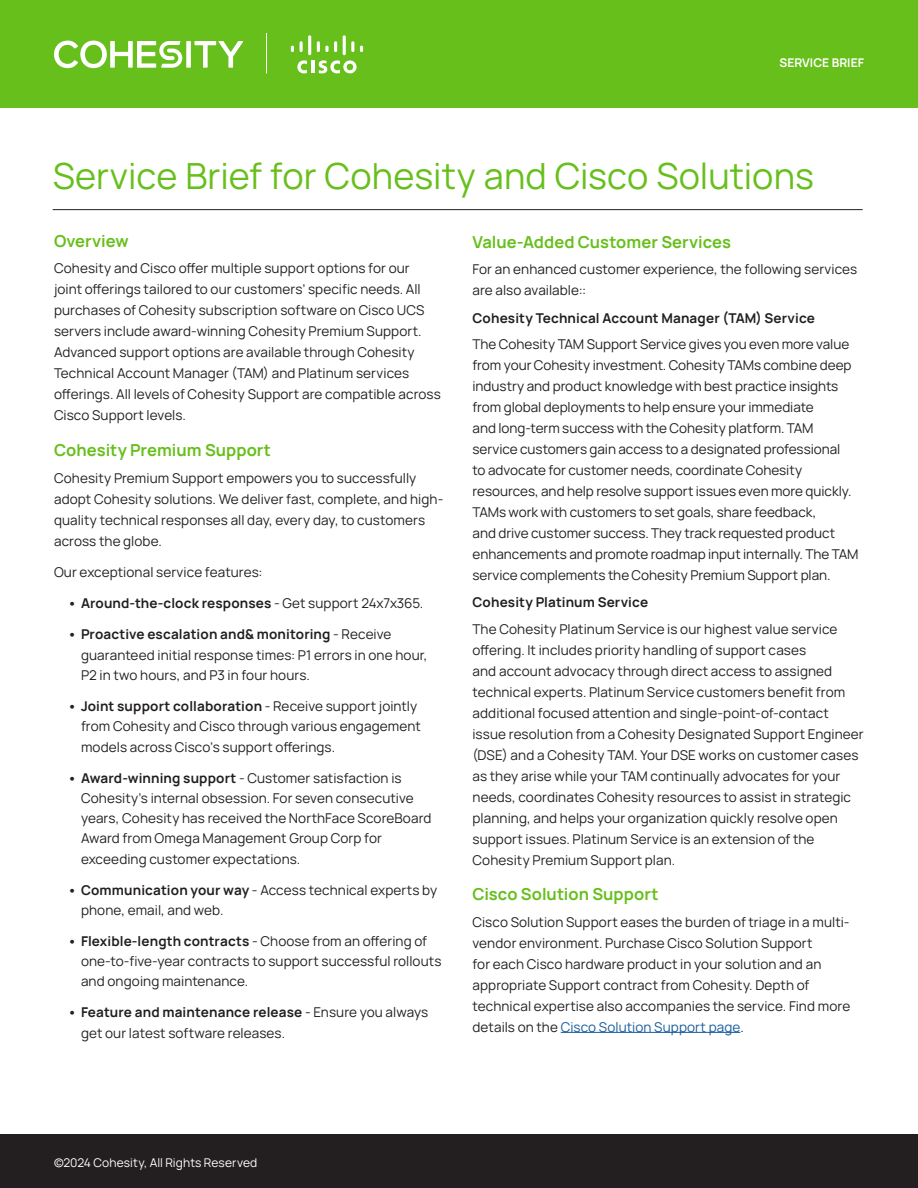
<style>
.page{position:relative;width:918px;height:1188px;background:#fff}
.page>*{position:absolute;margin:0;border:0;box-sizing:border-box;transform-origin:0 0}
.t1{font:36px "Manrope";color:#67bf1b}
.t2{font:700 16.5px "Manrope";color:#67bf1b}
.Body_Copy_-_Paragraph{font:13.5px/21px "Manrope";letter-spacing:.005em;color:#231f20}
.t3{font:700 13.5px "Manrope";letter-spacing:.01em;color:#231f20}
.t4{font:12px "Manrope";letter-spacing:.01em;color:#fff}
.t5{font:700 12px "Manrope";color:#fff}
.s1{font-weight:400}
.s2{font-weight:700}
.s3{color:#175d9e}
</style>
<div class="page">
<div style="left:0;top:0;width:918px;height:108px;background:#67bf1b"></div>
<div style="left:0;top:1134px;width:918px;height:54px;background:#231f20"></div>
<div style="left:186px;top:41px;width:5px;height:27px;background:#fff"></div>
<svg style="left:194px;top:41px;width:49px;height:27px"></svg>
<svg style="left:54px;top:41px;width:128px;height:27px"></svg>
<hr style="left:53px;top:209px;width:810px;height:1px;background:#231f20">
<hr style="left:561px;top:1032px;width:179px;height:1px;background:#175d9e">
<hr style="left:266px;top:33px;width:1px;height:41px;background:#fff">
<svg style="left:291px;top:35px;width:72px;height:39px"></svg>
<p class="t5" style="left:779px;top:54px;width:86px">SERVICE BRIEF</p>
<p class="t1" style="left:53px;top:150px;width:763px">Service Brief for Cohesity and Cisco Solutions</p>
<h1 class="t2" style="left:54px;top:230px;width:76px">Overview</h1>
<p class="Body_Copy_-_Paragraph" style="left:54px;top:258px;width:388px">Cohesity and Cisco offer multiple support options for our joint offerings tailored to our customers’ specific needs. All purchases of Cohesity subscription software on Cisco UCS servers include award-winning Cohesity Premium Support.<br>Advanced support options are available through Cohesity Technical Account Manager (TAM) and Platinum services offerings. All levels of Cohesity Support are compatible across Cisco Support levels.</p>
<h1 class="t2" style="left:54px;top:439px;width:219px">Cohesity Premium Support</h1>
<p class="Body_Copy_-_Paragraph" style="left:54px;top:467px;width:391px">Cohesity Premium Support empowers you to successfully adopt Cohesity solutions. We deliver fast, complete, and high&shy;quality technical responses all day, every day, to customers across the globe.</p>
<p class="Body_Copy_-_Paragraph" style="left:54px;top:561px;width:210px">Our exceptional service features:</p>
<p class="t3" style="left:68px;top:594px;width:357px">• Around-the-clock responses <span class="s1">- Get support 24x7x365.</span></p>
<p class="Body_Copy_-_Paragraph" style="left:81px;top:624px;width:348px;line-height:20.2px;text-indent:-14px"><span class="s2">• Proactive escalation and&amp; monitoring</span> - Receive guaranteed initial response times: P1 errors in one hour,<br>P2 in two hours, and P3 in four hours.</p>
<p class="Body_Copy_-_Paragraph" style="left:81px;top:695px;width:341px;line-height:20.2px;text-indent:-14px"><span class="s2">• Joint support collaboration</span> - Receive support jointly from Cohesity and Cisco through various engagement models across Cisco’s support offerings.</p>
<p class="Body_Copy_-_Paragraph" style="left:81px;top:767px;width:352px;line-height:20.2px;text-indent:-14px"><span class="s2">• Award-winning support</span> - Customer satisfaction is Cohesity’s internal obsession. For seven consecutive years, Cohesity has received the NorthFace ScoreBoard Award from Omega Management Group Corp for exceeding customer expectations.</p>
<p class="Body_Copy_-_Paragraph" style="left:81px;top:879px;width:358px;line-height:20.2px;text-indent:-14px"><span class="s2">• Communication your way</span> - Access technical experts by phone, email, and web.</p>
<p class="Body_Copy_-_Paragraph" style="left:81px;top:930px;width:362px;line-height:20.2px;text-indent:-14px"><span class="s2">• Flexible-length contracts</span> - Choose from an offering of one-to-five-year contracts to support successful rollouts and ongoing maintenance.</p>
<p class="Body_Copy_-_Paragraph" style="left:81px;top:1002px;width:349px;line-height:20.2px;text-indent:-14px"><span class="s2">• Feature and maintenance release</span> - Ensure you always get our latest software releases.</p>
<h1 class="t2" style="left:472px;top:230px;width:260px">Value-Added Customer Services</h1>
<p class="Body_Copy_-_Paragraph" style="left:472px;top:258px;width:386px">For an enhanced customer experience, the following services are also available::</p>
<h2 class="t3" style="left:472px;top:308px;width:344px">Cohesity Technical Account Manager (TAM) Service</h2>
<p class="Body_Copy_-_Paragraph" style="left:472px;top:333px;width:387px">The Cohesity TAM Support Service gives you even more value from your Cohesity investment. Cohesity TAMs combine deep industry and product knowledge with best practice insights from global deployments to help ensure your immediate<br>and long-term success with the Cohesity platform. TAM service customers gain access to a designated professional<br>to advocate for customer needs, coordinate Cohesity resources, and help resolve support issues even more quickly.<br>TAMs work with customers to set goals, share feedback,<br>and drive customer success. They track requested product enhancements and promote roadmap input internally. The TAM service complements the Cohesity Premium Support plan.</p>
<h2 class="t3" style="left:472px;top:593px;width:177px">Cohesity Platinum Service</h2>
<p class="Body_Copy_-_Paragraph" style="left:472px;top:618px;width:393px">The Cohesity Platinum Service is our highest value service offering. It includes priority handling of support cases<br>and account advocacy through direct access to assigned technical experts. Platinum Service customers benefit from additional focused attention and single-point-of-contact issue resolution from a Cohesity Designated Support Engineer (DSE) and a Cohesity TAM. Your DSE works on customer cases as they arise while your TAM continually advocates for your needs, coordinates Cohesity resources to assist in strategic planning, and helps your organization quickly resolve open support issues. Platinum Service is an extension of the Cohesity Premium Support plan.</p>
<h1 class="t2" style="left:472px;top:883px;width:188px">Cisco Solution Support</h1>
<p class="Body_Copy_-_Paragraph" style="left:472px;top:911px;width:379px">Cisco Solution Support eases the burden of triage in a multi&shy;vendor environment. Purchase Cisco Solution Support<br>for each Cisco hardware product in your solution and an appropriate Support contract from Cohesity. Depth of technical expertise also accompanies the service. Find more details on the <span class="s3">Cisco Solution Support page</span>.</p>
<p class="t4" style="left:54px;top:1155px;width:205px">©2024 Cohesity, All Rights Reserved</p>
</div>
